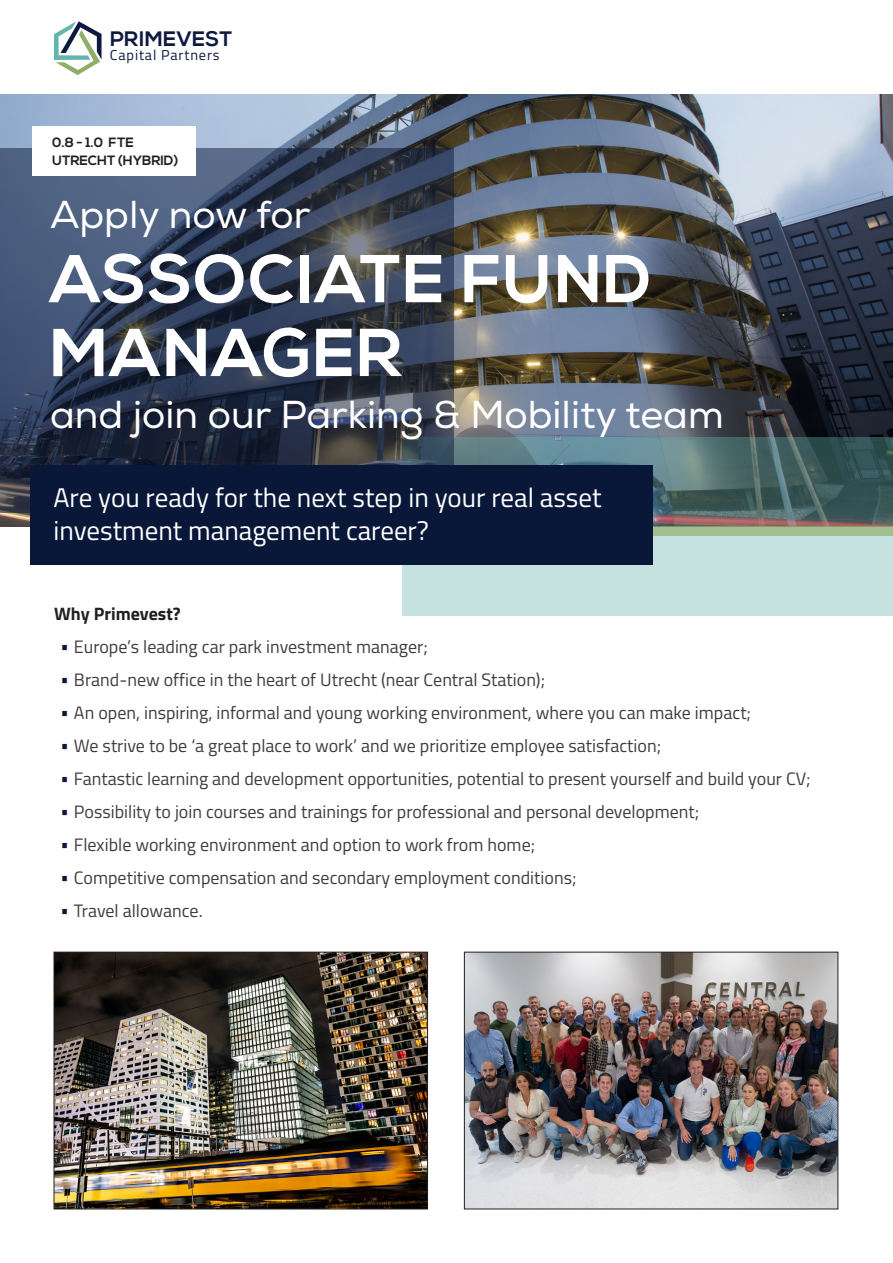
<style>
.page{position:relative;width:893px;height:1263px;background:#fff}
.page>*{position:absolute;margin:0;border:0;box-sizing:border-box;transform-origin:0 0}
.t1{font:700 67.5px "Nexa";letter-spacing:.02em;color:#fff}
.t2{font:38.85px "Nexa";color:#fff}
.t3{font:27px "Titillium";color:#fff}
.t4{font:700 20.85px "Nexa";letter-spacing:.005em;color:#0d193e}
.t5{font:18px "Titillium";color:#3e3e3f}
.t6{font:700 18px "Titillium";color:#231f20}
.t7{font:14.4px "Titillium";letter-spacing:.06em;color:#0d193e}
.t8{font:700 13.5px "Nexa";color:#231f20}
.s1{color:#091839}
</style>
<div class="page">
<svg style="left:54px;top:21px;width:48px;height:54px"></svg>
<img style="left:56px;top:954px;width:370px;height:253px">
<div style="left:54px;top:952px;width:374px;height:257px;border:1px solid #231f20"></div>
<img style="left:466px;top:954px;width:370px;height:253px">
<div style="left:464px;top:952px;width:374px;height:257px;border:1px solid #231f20"></div>
<img style="left:0;top:94px;width:893px;height:432px">
<svg style="left:402px;top:437px;width:491px;height:178px;background:#8fabab"></svg>
<svg style="left:0;top:148px;width:454px;height:364px;background:#344056"></svg>
<div style="left:32px;top:126px;width:164px;height:50px;background:#fff"></div>
<div style="left:640px;top:526px;width:253px;height:10px;background:#a1bf8f"></div>
<div style="left:30px;top:466px;width:623px;height:99px;background:#091839"></div>
<p class="t4" style="left:110px;top:27px;width:124px">PRIMEVEST</p>
<p class="t7" style="left:110px;top:44px;width:111px">Capital Partners</p>
<p class="t8" style="left:52px;top:135px;width:83px">0.8 - 1.0 FTE</p>
<p class="t8" style="left:52px;top:153px;width:128px">UTRECHT (HYBRID)</p>
<p class="t2" style="left:50px;top:192px;width:262px">Apply now for</p>
<p class="t1" style="left:50px;top:240px;width:602px">ASSOCIATE FUND</p>
<p class="t1" style="left:50px;top:314px;width:354px">MANAGER</p>
<p class="t2" style="left:50px;top:391px;width:675px">and join our Parking &amp; Mobility team</p>
<p class="t3" style="left:54px;top:478px;width:549px">Are you ready for the next step in your real asset</p>
<p class="t3" style="left:54px;top:511px;width:377px">investment management career?</p>
<p class="t6" style="left:54px;top:600px;width:128px">Why Primevest?</p>
<p class="t5" style="left:61px;top:634px;width:369px"><span class="s1">•</span> Europe’s leading car park investment manager;</p>
<p class="t5" style="left:61px;top:667px;width:486px"><span class="s1">•</span> Brand-new office in the heart of Utrecht (near Central Station);</p>
<p class="t5" style="left:61px;top:700px;width:692px"><span class="s1">•</span> An open, inspiring, informal and young working environment, where you can make impact;</p>
<p class="t5" style="left:61px;top:733px;width:602px"><span class="s1">•</span> We strive to be ‘a great place to work’ and we prioritize employee satisfaction;</p>
<p class="t5" style="left:61px;top:766px;width:751px"><span class="s1">•</span> Fantastic learning and development opportunities, potential to present yourself and build your CV;</p>
<p class="t5" style="left:61px;top:799px;width:640px"><span class="s1">•</span> Possibility to join courses and trainings for professional and personal development;</p>
<p class="t5" style="left:61px;top:832px;width:476px"><span class="s1">•</span> Flexible working environment and option to work from home;</p>
<p class="t5" style="left:61px;top:865px;width:517px"><span class="s1">•</span> Competitive compensation and secondary employment conditions;</p>
<p class="t5" style="left:61px;top:898px;width:143px"><span class="s1">•</span> Travel allowance.</p>
</div>
